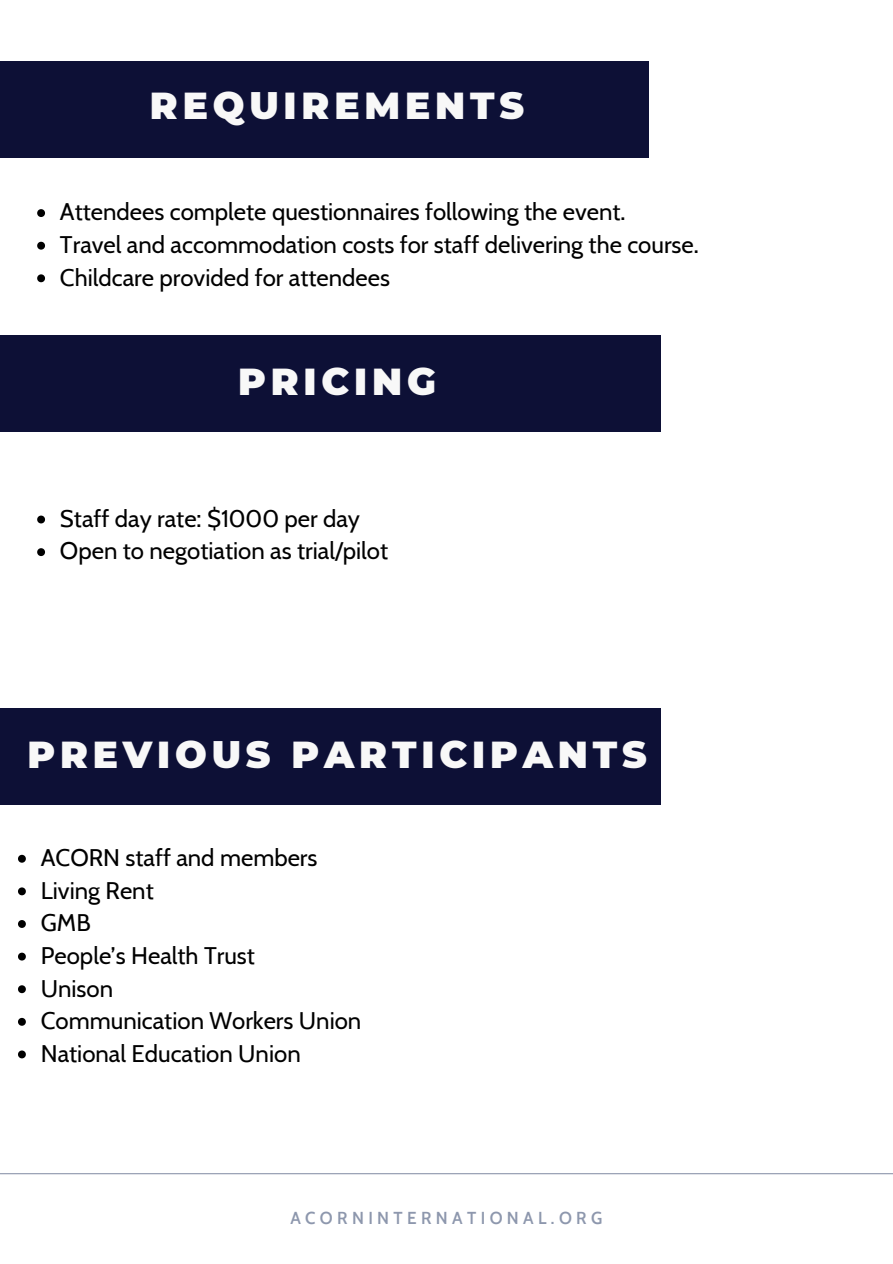
<style>
.page{position:relative;width:893px;height:1264px;background:#fff}
.page>*{position:absolute;margin:0;border:0;box-sizing:border-box;transform-origin:0 0}
.t1{font:900 37.5px "Montserrat";letter-spacing:.13em;color:#f8f8f8}
.t2{font:24px "Cabin";color:#000}
.t3{font:600 16.95px "Cabin";letter-spacing:.26em;color:#8d97ad}
</style>
<div class="page">
<hr style="left:0;top:1173px;width:892px;height:1px;background:#8d97ad">
<div style="left:0;top:61px;width:649px;height:96px;background:#0d1036"></div>
<svg style="left:37px;top:209px;width:8px;height:8px"></svg>
<svg style="left:37px;top:242px;width:8px;height:8px"></svg>
<svg style="left:37px;top:274px;width:8px;height:8px"></svg>
<div style="left:0;top:335px;width:660px;height:96px;background:#0d1036"></div>
<svg style="left:37px;top:515px;width:8px;height:8px"></svg>
<svg style="left:37px;top:548px;width:8px;height:8px"></svg>
<div style="left:0;top:707px;width:660px;height:97px;background:#0d1036"></div>
<svg style="left:18px;top:854px;width:8px;height:8px"></svg>
<svg style="left:18px;top:887px;width:8px;height:8px"></svg>
<svg style="left:18px;top:920px;width:8px;height:7px"></svg>
<svg style="left:18px;top:952px;width:8px;height:8px"></svg>
<svg style="left:18px;top:985px;width:8px;height:8px"></svg>
<svg style="left:18px;top:1017px;width:8px;height:8px"></svg>
<svg style="left:18px;top:1050px;width:8px;height:8px"></svg>
<p class="t1" style="left:150px;top:83px;width:375px">REQUIREMENTS</p>
<p class="t2" style="left:60px;top:197px;width:567px">Attendees complete questionnaires following the event.</p>
<p class="t2" style="left:60px;top:230px;width:640px">Travel and accommodation costs for staff delivering the course.</p>
<p class="t2" style="left:60px;top:262px;width:331px">Childcare provided for attendees</p>
<p class="t1" style="left:238px;top:359px;width:199px">PRICING</p>
<p class="t2" style="left:60px;top:503px;width:301px">Staff day rate: $1000 per day</p>
<p class="t2" style="left:60px;top:536px;width:329px">Open to negotiation as trial/pilot</p>
<p class="t1" style="left:27px;top:732px;width:620px">PREVIOUS PARTICIPANTS</p>
<p class="t2" style="left:41px;top:842px;width:278px">ACORN staff and members</p>
<p class="t2" style="left:41px;top:875px;width:114px">Living Rent</p>
<p class="t2" style="left:41px;top:908px;width:51px">GMB</p>
<p class="t2" style="left:41px;top:940px;width:216px">People’s Health Trust</p>
<p class="t2" style="left:41px;top:973px;width:74px">Unison</p>
<p class="t2" style="left:41px;top:1005px;width:322px">Communication Workers Union</p>
<p class="t2" style="left:41px;top:1038px;width:261px">National Education Union</p>
<p class="t3" style="left:290px;top:1207px;width:313px">ACORNINTERNATIONAL.ORG</p>
</div>
